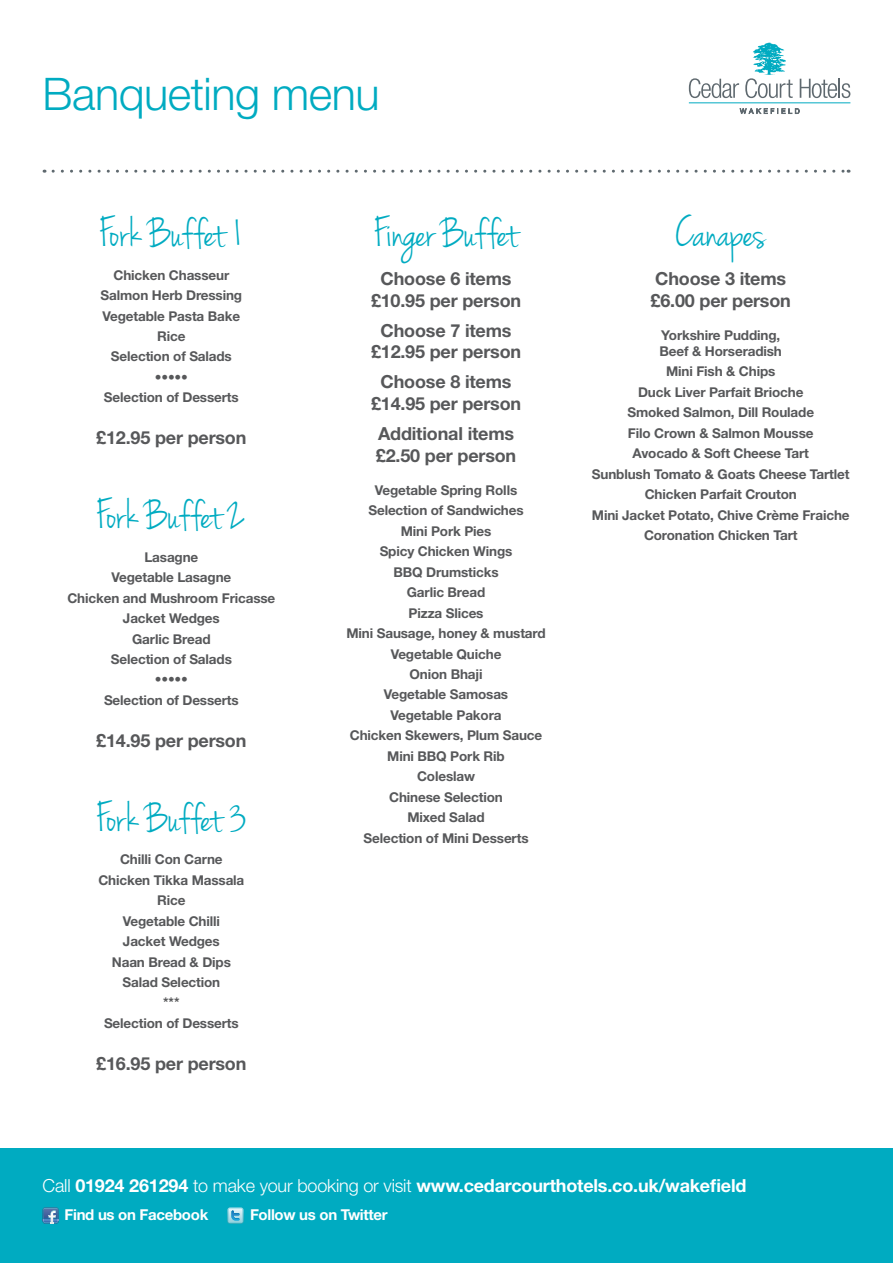
<style>
.page{position:relative;width:893px;height:1263px;background:#fff}
.page>*{position:absolute;margin:0;border:0;box-sizing:border-box;transform-origin:0 0}
.t1{font:45px "Jenna Sue";letter-spacing:-.01em;color:#00abc1}
.t2{font:300 45px "Helvetica Neue LT";letter-spacing:-.01em;color:#00abc1}
.t3{font:700 27px "Helvetica Neue LT";letter-spacing:-.01em;color:#fff}
.t4{font:700 18px/21.6px "Helvetica Neue LT";letter-spacing:-.01em;color:#57585a;text-align:center}
.t5{font:700 18px "Helvetica Neue LT";letter-spacing:-.01em;color:#fff}
.t6{font:700 15px "Helvetica Neue LT";letter-spacing:-.02em;color:#fff}
.t7{font:700 13.5px/20.4px "Helvetica Neue LT";letter-spacing:-.01em;color:#57585a;text-align:center}
.t8{font:300 13.5px "Helvetica Neue LT";color:#57585a}
.s1{font-weight:300}
</style>
<div class="page">
<svg style="left:53px;top:170px;width:796px;height:3px"></svg>
<div style="left:0;top:1148px;width:893px;height:115px;background:#00abc1"></div>
<svg style="left:43px;top:1207px;width:16px;height:17px"></svg>
<img style="left:43px;top:1208px;width:15px;height:3px">
<svg style="left:227px;top:1207px;width:17px;height:17px"></svg>
<hr style="left:689px;top:102px;width:161px;height:1px;background:#00abc1">
<svg style="left:689px;top:78px;width:50px;height:20px"></svg>
<svg style="left:745px;top:42px;width:48px;height:56px"></svg>
<svg style="left:800px;top:79px;width:50px;height:19px"></svg>
<svg style="left:740px;top:108px;width:59px;height:6px"></svg>
<h1 class="t2" style="left:43px;top:67px;width:339px">Banqueting menu</h1>
<h1 class="t1" style="left:99px;top:207px;width:146px">Fork Buffet 1</h1>
<p class="t7" style="left:101px;top:264px;width:143px">Chicken Chasseur<br>Salmon Herb Dressing<br>Vegetable Pasta Bake<br>Rice<br>Selection of Salads</p>
<p class="t8" style="left:155px;top:369px;width:35px">•••••</p>
<p class="t7" style="left:104px;top:387px;width:136px">Selection of Desserts</p>
<h3 class="t4" style="left:96px;top:427px;width:152px">£12.95 per person</h3>
<h1 class="t1" style="left:96px;top:489px;width:152px">Fork Buffet 2</h1>
<p class="t7" style="left:67px;top:546px;width:209px">Lasagne<br>Vegetable Lasagne<br>Chicken and Mushroom Fricasse<br>Jacket Wedges<br>Garlic Bread<br>Selection of Salads</p>
<p class="t8" style="left:155px;top:671px;width:35px">•••••</p>
<p class="t7" style="left:104px;top:690px;width:136px">Selection of Desserts</p>
<h3 class="t4" style="left:96px;top:729px;width:152px">£14.95 per person</h3>
<h1 class="t1" style="left:96px;top:792px;width:152px">Fork Buffet 3</h1>
<p class="t7" style="left:98px;top:849px;width:148px">Chilli Con Carne<br>Chicken Tikka Massala<br>Rice<br>Vegetable Chilli<br>Jacket Wedges<br>Naan Bread &amp; Dips<br>Salad Selection<br>***<br>Selection of Desserts</p>
<h3 class="t4" style="left:96px;top:1052px;width:152px">£16.95 per person</h3>
<h1 class="t1" style="left:374px;top:207px;width:146px">Finger Buffet</h1>
<h3 class="t4" style="left:371px;top:267px;width:152px">Choose 6 items £10.95 per person</h3>
<h3 class="t4" style="left:371px;top:319px;width:152px">Choose 7 items £12.95 per person</h3>
<h3 class="t4" style="left:371px;top:371px;width:152px">Choose 8 items £14.95 per person</h3>
<h3 class="t4" style="left:376px;top:422px;width:142px;text-align:left">Additional items £2.50 per person</h3>
<p class="t7" style="left:346px;top:480px;width:201px">Vegetable Spring Rolls<br>Selection of Sandwiches<br>Mini Pork Pies<br>Spicy Chicken Wings<br>BBQ Drumsticks<br>Garlic Bread<br>Pizza Slices<br>Mini Sausage, honey &amp; mustard<br>Vegetable Quiche<br>Onion Bhaji<br>Vegetable Samosas<br>Vegetable Pakora<br>Chicken Skewers, Plum Sauce<br>Mini BBQ Pork Rib<br>Coleslaw<br>Chinese Selection<br>Mixed Salad<br>Selection of Mini Desserts</p>
<h1 class="t1" style="left:676px;top:207px;width:92px">Canapes</h1>
<h3 class="t4" style="left:651px;top:267px;width:142px;text-align:left">Choose 3 items £6.00 per person</h3>
<p class="t7" style="left:660px;top:327px;width:124px;line-height:16.2px;text-align:left">Yorkshire Pudding,<br>Beef &amp; Horseradish</p>
<p class="t7" style="left:592px;top:361px;width:259px">Mini Fish &amp; Chips<br>Duck Liver Parfait Brioche<br>Smoked Salmon, Dill Roulade<br>Filo Crown &amp; Salmon Mousse<br>Avocado &amp; Soft Cheese Tart<br>Sunblush Tomato &amp; Goats Cheese Tartlet<br>Chicken Parfait Crouton<br>Mini Jacket Potato, Chive Crème Fraiche<br>Coronation Chicken Tart</p>
<h3 class="t5" style="left:43px;top:1174px;width:706px"><span class="s1">Call</span> 01924 261294 <span class="s1">to make your booking or visit</span> www.cedarcourthotels.co.uk/wakefield</h3>
<p class="t6" style="left:65px;top:1206px;width:145px">Find us on Facebook</p>
<p class="t6" style="left:250px;top:1206px;width:139px">Follow us on Twitter</p>
<h2 class="t3" style="left:265px;top:1178px;width:365px">www.cedarcourthotels.co.uk</h2>
</div>
